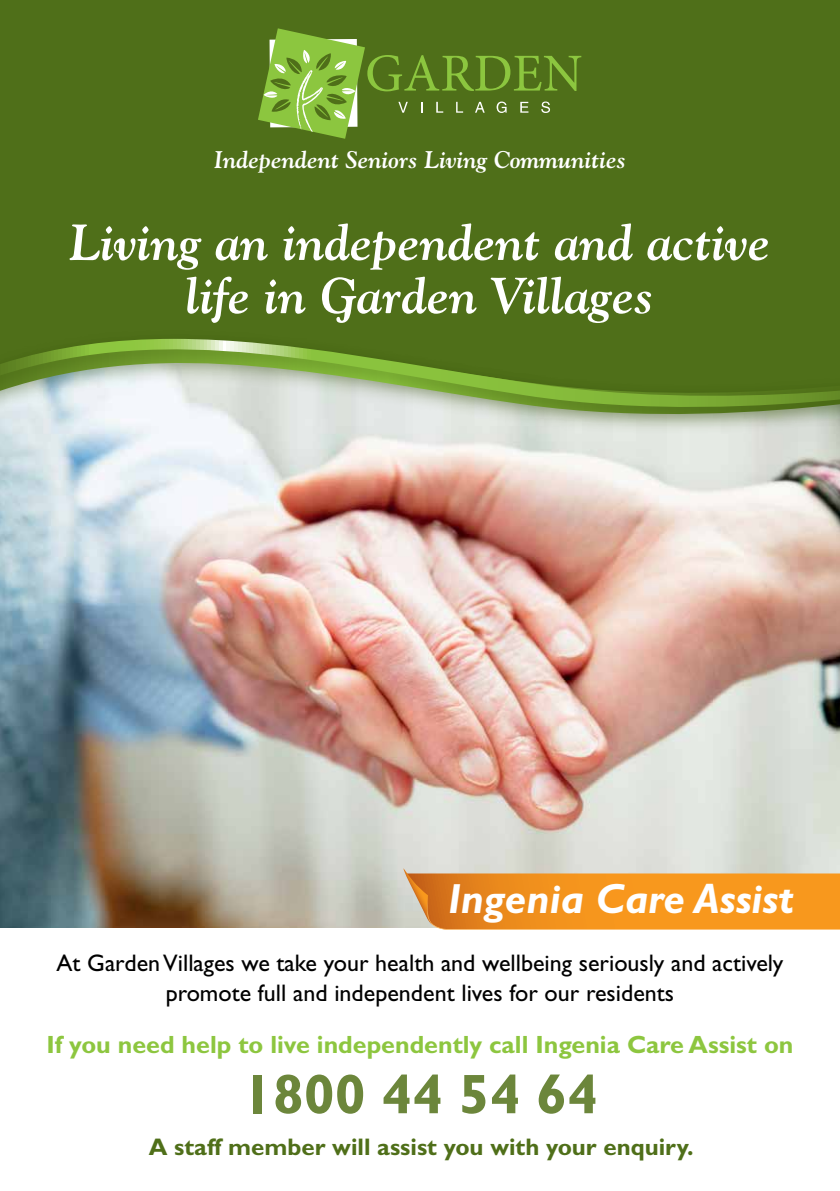
<style>
.page{position:relative;width:840px;height:1191px;background:#fff}
.page>*{position:absolute;margin:0;border:0;box-sizing:border-box;transform-origin:0 0}
.t1{font:700 56px "Gill Sans Std";color:#6c863b}
.t2{font:italic 700 50.4px/53.2px "Goudy Std";color:#fff;text-align:center}
.t3{font:italic 700 42.2px "Gill Sans Std";color:#fff}
.t4{font:700 25px "Gill Sans Std";color:#8dc63f}
.t5{font:24px/30px "Gill Sans Std";color:#000;text-align:center}
.t6{font:700 24px "Gill Sans Std";color:#4f6f19}
.t7{font:italic 700 24px "Goudy Std";color:#fff}
</style>
<div class="page">
<img style="left:0;top:435px;width:839px;height:492px">
<div style="left:0;top:0;width:839px;height:319px;background:#4f6f19"></div>
<div style="left:0;top:333px;width:839px;height:102px;background:#2c4700;opacity:.35"></div>
<div style="left:0;top:329px;width:839px;height:99px;background:#2c4700;opacity:.35"></div>
<svg style="left:0;top:319px;width:839px;height:95px;background:#7a974f"></svg>
<svg style="left:258px;top:28px;width:323px;height:111px;background:#64892a"></svg>
<svg style="left:403px;top:868px;width:436px;height:61px;background:#ed9933"></svg>
<p class="t7" style="left:214px;top:144px;width:414px">Independent Seniors Living Communities</p>
<h2 class="t2" style="left:70px;top:215px;width:702px">Living an independent and active life in Garden Villages</h2>
<h3 class="t3" style="left:448px;top:874px;width:347px">Ingenia Care Assist</h3>
<p class="t5" style="left:56px;top:947px;width:728px">At Garden Villages we take your health and wellbeing seriously and actively promote full and independent lives for our residents</p>
<p class="t4" style="left:46px;top:1030px;width:748px">If you need help to live independently call Ingenia Care Assist on</p>
<h1 class="t1" style="left:242px;top:1061px;width:357px">1800 44 54 64</h1>
<p class="t6" style="left:149px;top:1132px;width:546px">A staff member will assist you with your enquiry.</p>
</div>
